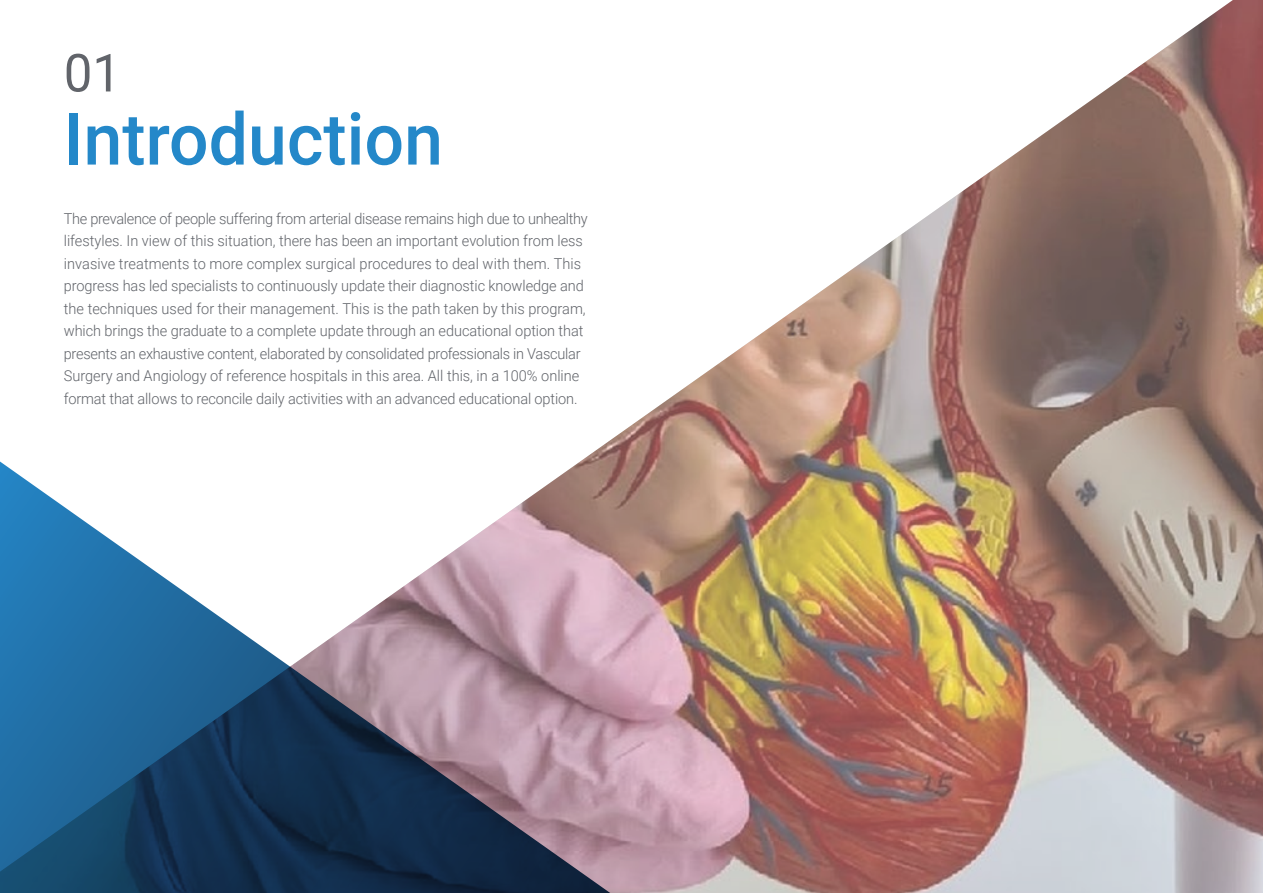
<style>
.page{position:relative;width:1263px;height:893px;background:#fff}
.page>*{position:absolute;margin:0;border:0;box-sizing:border-box;transform-origin:0 0}
.t1{font:500 72px "Roboto";color:#2488c9}
.t2{font:52.5px "Roboto";color:#61646a}
.t3{font:300 15px/22.5px "Roboto";letter-spacing:-.005em;color:#61646a}
</style>
<div class="page">
<img style="left:602px;top:0;width:661px;height:893px">
<svg style="left:0;top:446px;width:640px;height:447px"></svg>
<h2 class="t2" style="left:64px;top:36px;width:59px">01</h2>
<h1 class="t1" style="left:64px;top:89px;width:381px">Introduction</h1>
<p class="t3" style="left:64px;top:207px;width:525px">The prevalence of people suffering from arterial disease remains high due to unhealthy lifestyles. In view of this situation, there has been an important evolution from less invasive treatments to more complex surgical procedures to deal with them. This progress has led specialists to continuously update their diagnostic knowledge and the techniques used for their management. This is the path taken by this program, which brings the graduate to a complete update through an educational option that presents an exhaustive content, elaborated by consolidated professionals in Vascular Surgery and Angiology of reference hospitals in this area. All this, in a 100% online format that allows to reconcile daily activities with an advanced educational option.</p>
</div>
